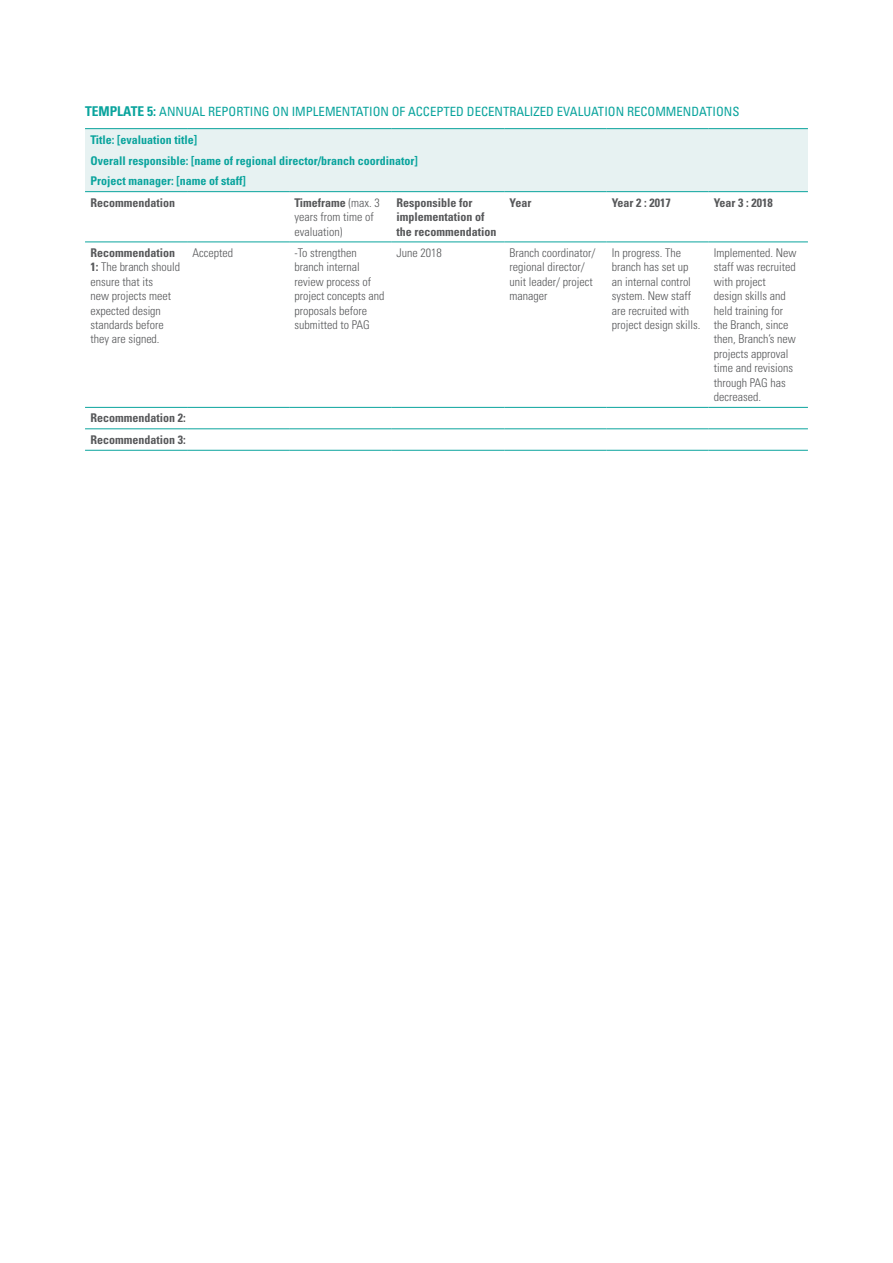
<style>
.page{position:relative;width:893px;height:1263px;background:#fff}
.page>*{position:absolute;margin:0;border:0;box-sizing:border-box;transform-origin:0 0}
.Figure_Heading{font:condensed 12.75px "Univers LT Std";color:#0aa49d}
.Table_text{font:300 condensed 12px/14.4px "Univers LT Std";color:#57585a}
.Table_text-2{font:700 condensed 12px/14.4px "Univers LT Std";color:#57585a}
.Table_text-3{font:700 condensed 12px "Univers LT Std";color:#0aa49d}
.s1{font-weight:700;font-size:13.5px}
.s2{font-weight:700}
</style>
<div class="page">
<div style="left:85px;top:129px;width:723px;height:63px;background:#e7f2f2"></div>
<hr style="left:85px;top:128px;width:102px;height:1px;background:#0aa49d">
<hr style="left:187px;top:128px;width:102px;height:1px;background:#0aa49d">
<hr style="left:289px;top:128px;width:102px;height:1px;background:#0aa49d">
<hr style="left:391px;top:128px;width:113px;height:1px;background:#0aa49d">
<hr style="left:504px;top:128px;width:102px;height:1px;background:#0aa49d">
<hr style="left:606px;top:128px;width:102px;height:1px;background:#0aa49d">
<hr style="left:708px;top:128px;width:100px;height:1px;background:#0aa49d">
<hr style="left:85px;top:191px;width:102px;height:1px;background:#0aa49d">
<hr style="left:187px;top:191px;width:102px;height:1px;background:#0aa49d">
<hr style="left:289px;top:191px;width:102px;height:1px;background:#0aa49d">
<hr style="left:391px;top:191px;width:113px;height:1px;background:#0aa49d">
<hr style="left:504px;top:191px;width:102px;height:1px;background:#0aa49d">
<hr style="left:606px;top:191px;width:102px;height:1px;background:#0aa49d">
<hr style="left:708px;top:191px;width:100px;height:1px;background:#0aa49d">
<hr style="left:85px;top:242px;width:102px;height:1px;background:#0aa49d">
<hr style="left:187px;top:242px;width:102px;height:1px;background:#0aa49d">
<hr style="left:289px;top:242px;width:102px;height:1px;background:#0aa49d">
<hr style="left:391px;top:242px;width:113px;height:1px;background:#0aa49d">
<hr style="left:504px;top:242px;width:102px;height:1px;background:#0aa49d">
<hr style="left:606px;top:242px;width:102px;height:1px;background:#0aa49d">
<hr style="left:708px;top:242px;width:100px;height:1px;background:#0aa49d">
<hr style="left:85px;top:407px;width:102px;height:1px;background:#0aa49d">
<hr style="left:187px;top:407px;width:102px;height:1px;background:#0aa49d">
<hr style="left:289px;top:407px;width:102px;height:1px;background:#0aa49d">
<hr style="left:391px;top:407px;width:113px;height:1px;background:#0aa49d">
<hr style="left:504px;top:407px;width:102px;height:1px;background:#0aa49d">
<hr style="left:606px;top:407px;width:102px;height:1px;background:#0aa49d">
<hr style="left:708px;top:407px;width:100px;height:1px;background:#0aa49d">
<hr style="left:85px;top:429px;width:102px;height:1px;background:#0aa49d">
<hr style="left:187px;top:429px;width:102px;height:1px;background:#0aa49d">
<hr style="left:289px;top:429px;width:102px;height:1px;background:#0aa49d">
<hr style="left:391px;top:429px;width:113px;height:1px;background:#0aa49d">
<hr style="left:504px;top:429px;width:102px;height:1px;background:#0aa49d">
<hr style="left:606px;top:429px;width:102px;height:1px;background:#0aa49d">
<hr style="left:708px;top:429px;width:100px;height:1px;background:#0aa49d">
<hr style="left:85px;top:450px;width:102px;height:1px;background:#0aa49d">
<hr style="left:187px;top:450px;width:102px;height:1px;background:#0aa49d">
<hr style="left:289px;top:450px;width:102px;height:1px;background:#0aa49d">
<hr style="left:391px;top:450px;width:113px;height:1px;background:#0aa49d">
<hr style="left:504px;top:450px;width:102px;height:1px;background:#0aa49d">
<hr style="left:606px;top:450px;width:102px;height:1px;background:#0aa49d">
<hr style="left:708px;top:450px;width:100px;height:1px;background:#0aa49d">
<p class="Figure_Heading" style="left:85px;top:103px;width:656px"><span class="s1">TEMPLATE 5:</span> ANNUAL REPORTING ON IMPLEMENTATION OF ACCEPTED DECENTRALIZED EVALUATION RECOMMENDATIONS</p>
<p class="Table_text-3" style="left:90px;top:132px;width:108px">Title: [evaluation title]</p>
<p class="Table_text-3" style="left:90px;top:153px;width:329px">Overall responsible: [name of regional director/branch coordinator]</p>
<p class="Table_text-3" style="left:90px;top:174px;width:157px">Project manager: [name of staff]</p>
<p class="Table_text-2" style="left:90px;top:195px;width:86px">Recommendation</p>
<p class="Table_text" style="left:294px;top:195px;width:87px"><span class="s2">Timeframe</span> (max. 3 years from time of evaluation)</p>
<p class="Table_text-2" style="left:396px;top:195px;width:101px">Responsible for implementation of the recommendation</p>
<p class="Table_text-2" style="left:510px;top:195px;width:23px">Year</p>
<p class="Table_text-2" style="left:612px;top:195px;width:61px">Year 2 : 2017</p>
<p class="Table_text-2" style="left:714px;top:195px;width:61px">Year 3 : 2018</p>
<p class="Table_text" style="left:90px;top:246px;width:91px"><span class="s2">Recommendation<br>1:</span> The branch should ensure that its<br>new projects meet expected design standards before they are signed.</p>
<p class="Table_text" style="left:192px;top:246px;width:42px">Accepted</p>
<p class="Table_text" style="left:294px;top:246px;width:91px">-To strengthen branch internal review process of project concepts and proposals before submitted to PAG</p>
<p class="Table_text" style="left:396px;top:246px;width:47px">June 2018</p>
<p class="Table_text" style="left:510px;top:246px;width:87px">Branch coordinator/ regional director/ unit leader/ project manager</p>
<p class="Table_text" style="left:612px;top:246px;width:90px">In progress. The branch has set up an internal control system. New staff are recruited with project design skills.</p>
<p class="Table_text" style="left:714px;top:246px;width:84px">Implemented. New staff was recruited with project design skills and held training for the Branch, since then, Branch’s new projects approval time and revisions through PAG has decreased.</p>
<p class="Table_text-2" style="left:90px;top:411px;width:97px">Recommendation 2:</p>
<p class="Table_text-2" style="left:90px;top:432px;width:97px">Recommendation 3:</p>
</div>
